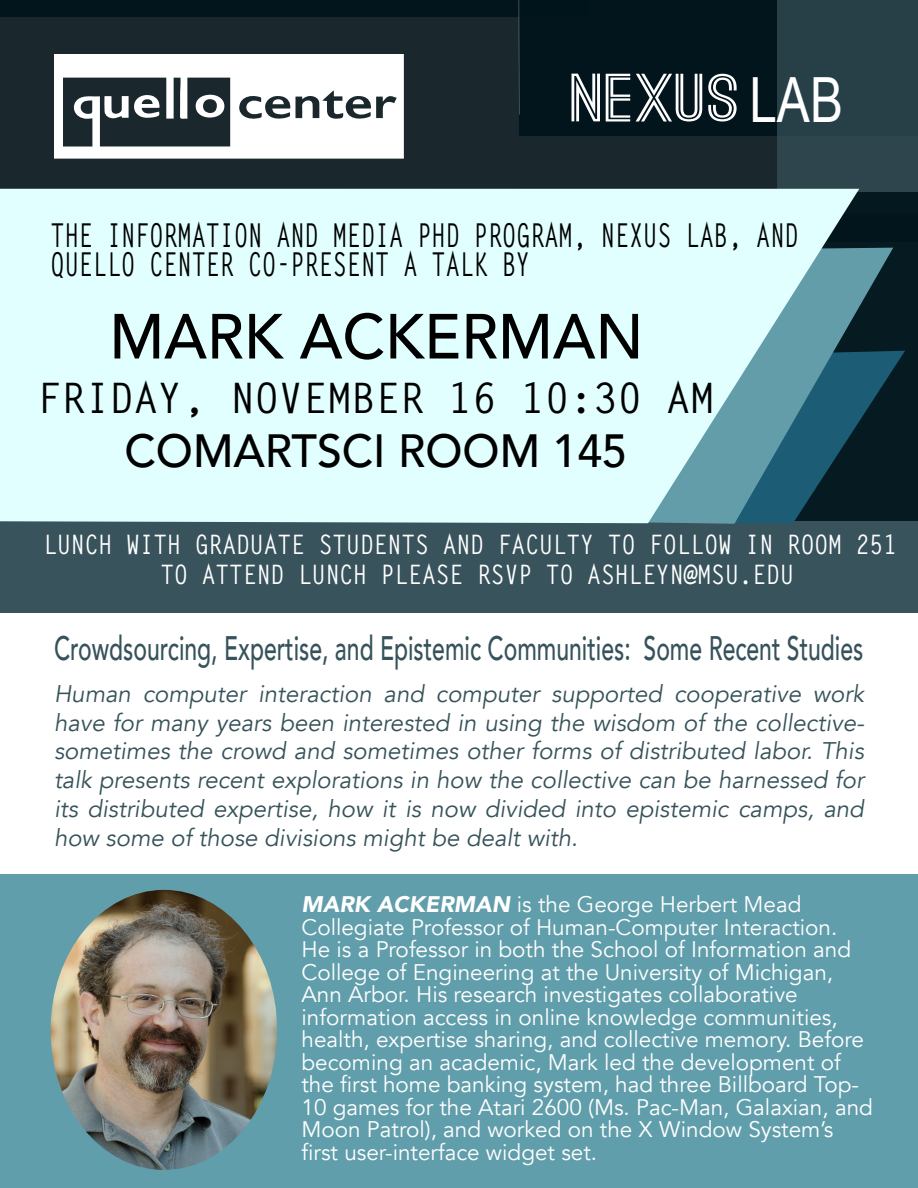
<style>
.page{position:relative;width:918px;height:1188px;background:#fff}
.page>*{position:absolute;margin:0;border:0;box-sizing:border-box;transform-origin:0 0}
.t1{font:700 64.8px "Ostrich Sans";color:#fff;scale:1.24 1}
.t2{font:500 63px "Avenir";color:#000;scale:.96 1}
.t3{font:500 46.5px "Avenir";color:#000;scale:.96 1}
.t4{font:700 42px "Letter Gothic Std";color:#000;scale:.96 1}
.t5{font:500 33.9px "Avenir";color:#36525a;scale:.68 1}
.t6{font:700 32.85px/28.5px "Letter Gothic Std";color:#000;scale:.72 1}
.t7{font:700 26.85px "Letter Gothic Std";color:#fff;scale:.86 1}
.t8{font:italic 24px/28.8px "Avenir";color:#36525a;text-align:justify}
.t9{font:22.5px/22.5px "Avenir";color:#fff}
.s1{font-family:"Arial";font-weight:400;font-size:62.4px}
.s2{font-weight:900;font-style:italic}
</style>
<div class="page">
<div style="left:0;top:0;width:918px;height:250px;background:#1a272d"></div>
<div style="left:519px;top:0;width:399px;height:136px;background:#00141b"></div>
<div style="left:0;top:0;width:588px;height:17px;background:#00141b"></div>
<div style="left:777px;top:0;width:141px;height:214px;background:#274048"></div>
<div style="left:0;top:243px;width:918px;height:370px;background:#38535c"></div>
<div style="left:747px;top:193px;width:171px;height:328px;background:#00141b"></div>
<svg style="left:594px;top:248px;width:299px;height:276px"></svg>
<svg style="left:0;top:189px;width:859px;height:334px;background:#ceeef0"></svg>
<svg style="left:518px;top:0;width:1px;height:83px"></svg>
<svg style="left:54px;top:54px;width:350px;height:105px"></svg>
<div style="left:0;top:874px;width:918px;height:314px;background:#619eab"></div>
<img style="left:51px;top:890px;width:226px;height:280px">
<p class="t1" style="left:572px;top:74px;width:220px">NEXUS <span class="s1">LAB</span></p>
<p class="t6" style="left:51px;top:222px;width:1040px">THE INFORMATION AND MEDIA PHD PROGRAM, NEXUS LAB, AND<br>QUELLO CENTER CO-PRESENT A TALK BY</p>
<p class="t2" style="left:109px;top:282px;width:558px">MARK ACKERMAN</p>
<p class="t4" style="left:37px;top:372px;width:707px">FRIDAY, NOVEMBER 16 10:30 AM</p>
<p class="t3" style="left:125px;top:410px;width:525px">COMARTSCI ROOM 145</p>
<p class="t7" style="left:43px;top:528px;width:994px">LUNCH WITH GRADUATE STUDENTS AND FACULTY TO FOLLOW IN ROOM 251</p>
<p class="t7" style="left:160px;top:558px;width:738px">TO ATTEND LUNCH PLEASE RSVP TO ASHLEYN@MSU.EDU</p>
<p class="t5" style="left:54px;top:619px;width:1192px">Crowdsourcing, Expertise, and Epistemic Communities: Some Recent Studies</p>
<p class="t8" style="left:54px;top:680px;width:812px">Human computer interaction and computer supported cooperative work have for many years been interested in using the wisdom of the collective&shy;sometimes the crowd and sometimes other forms of distributed labor. This talk presents recent explorations in how the collective can be harnessed for its distributed expertise, how it is now divided into epistemic camps, and how some of those divisions might be dealt with.</p>
<p class="t9" style="left:302px;top:894px;width:573px"><span class="s2">MARK ACKERMAN</span> is the George Herbert Mead Collegiate Professor of Human-Computer Interaction.<br>He is a Professor in both the School of Information and College of Engineering at the University of Michigan, Ann Arbor. His research investigates collaborative information access in online knowledge communities, health, expertise sharing, and collective memory. Before becoming an academic, Mark led the development of the first home banking system, had three Billboard Top-10 games for the Atari 2600 (Ms. Pac-Man, Galaxian, and Moon Patrol), and worked on the X Window System’s first user-interface widget set.</p>
</div>
